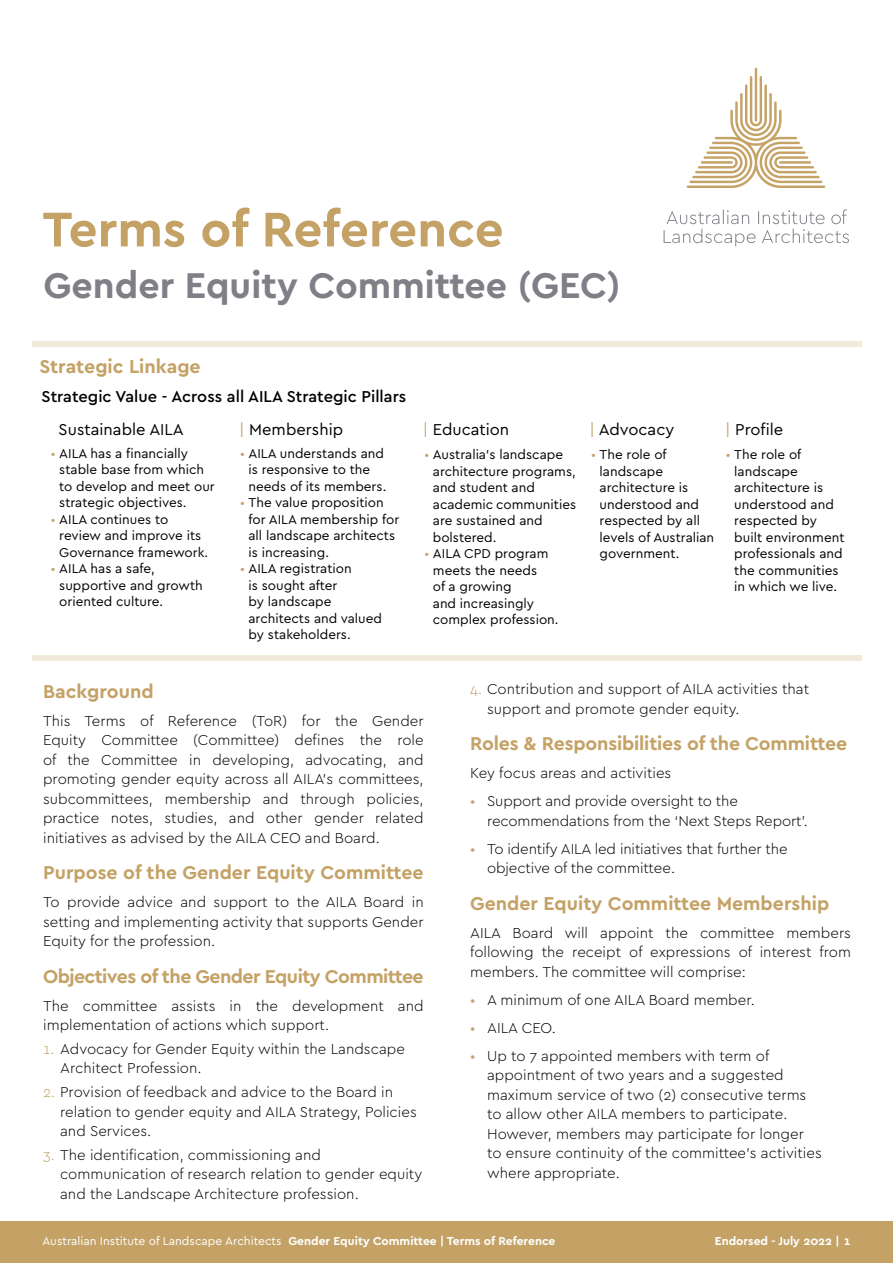
<style>
.page{position:relative;width:893px;height:1263px;background:#fff}
.page>*{position:absolute;margin:0;border:0;box-sizing:border-box;transform-origin:0 0}
.t1{font:700 51px "Cera Pro";color:#c4a266}
.t2{font:700 37.5px "Cera Pro";color:#7f8087}
.t3{font:700 19.5px "Cera Pro";letter-spacing:-.01em;color:#c4a266}
.t4{font:700 19.5px "Cera Pro";letter-spacing:-.03em;color:#c4a266}
.t5{font:16.5px "Cera Pro";color:#000}
.t6{font:500 16.5px "Cera Pro";color:#000}
.t7{font:300 15px/19.5px "Cera Pro";color:#000}
.t8{font:13.5px/16.5px "Cera Pro";color:#000}
.t9{font:12px "Cera Pro";color:#fff}
.t10{font:700 12px "Cera Pro";color:#fff}
.s1{color:#c4a266}
.s2{font-weight:300;color:#c4a266}
.s3{font-weight:700}
</style>
<div class="page">
<div style="left:0;top:1221px;width:893px;height:42px;background:#c4a266"></div>
<svg style="left:686px;top:68px;width:139px;height:120px"></svg>
<svg style="left:664px;top:209px;width:185px;height:37px"></svg>
<div style="left:32px;top:656px;width:829px;height:5px;background:#f1e9db"></div>
<div style="left:32px;top:341px;width:829px;height:5px;background:#f1e9db"></div>
<h1 class="t1" style="left:43px;top:195px;width:463px">Terms of Reference</h1>
<h2 class="t2" style="left:44px;top:260px;width:578px">Gender Equity Committee (GEC)</h2>
<h3 class="t3" style="left:39px;top:354px;width:163px">Strategic Linkage</h3>
<p class="t6" style="left:42px;top:386px;width:366px">Strategic Value - Across all AILA Strategic Pillars</p>
<p class="t5" style="left:59px;top:418px;width:127px">Sustainable AILA</p>
<p class="t5" style="left:239px;top:418px;width:106px"><span class="s1">|</span> Membership</p>
<p class="t5" style="left:423px;top:418px;width:88px"><span class="s1">|</span> Education</p>
<p class="t5" style="left:589px;top:418px;width:86px"><span class="s1">|</span> Advocacy</p>
<p class="t5" style="left:725px;top:418px;width:60px"><span class="s1">|</span> Profile</p>
<p class="t8" style="left:59px;top:445px;width:157px;text-indent:-9px"><span class="s2">•</span> AILA has a financially stable base from which to develop and meet our strategic objectives.</p>
<p class="t8" style="left:59px;top:511px;width:150px;text-indent:-9px"><span class="s2">•</span> AILA continues to review and improve its<br>Governance framework.</p>
<p class="t8" style="left:59px;top:560px;width:145px;text-indent:-9px"><span class="s2">•</span> AILA has a safe, supportive and growth oriented culture.</p>
<p class="t8" style="left:249px;top:444px;width:139px;text-indent:-9px"><span class="s2">•</span> AILA understands and is responsive to the needs of its members.</p>
<p class="t8" style="left:249px;top:494px;width:152px;text-indent:-9px"><span class="s2">•</span> The value proposition for AILA membership for all landscape architects is increasing.</p>
<p class="t8" style="left:249px;top:560px;width:135px;text-indent:-9px"><span class="s2">•</span> AILA registration<br>is sought after<br>by landscape architects and valued by stakeholders.</p>
<p class="t8" style="left:600px;top:446px;width:116px;text-indent:-9px"><span class="s2">•</span> The role of landscape architecture is understood and respected by all levels of Australian government.</p>
<p class="t8" style="left:734px;top:446px;width:112px;text-indent:-9px"><span class="s2">•</span> The role of landscape architecture is understood and respected by built environment professionals and the communities in which we live.</p>
<p class="t8" style="left:433px;top:446px;width:145px;text-indent:-9px"><span class="s2">•</span> Australia’s landscape architecture programs, and student and academic communities are sustained and bolstered.</p>
<p class="t8" style="left:433px;top:545px;width:127px;text-indent:-9px"><span class="s2">•</span> AILA CPD program meets the needs<br>of a growing<br>and increasingly complex profession.</p>
<h3 class="t3" style="left:43px;top:678px;width:112px">Background</h3>
<p class="t7" style="left:43px;top:710px;width:382px;text-align:justify">This Terms of Reference (ToR) for the Gender Equity Committee (Committee) defines the role of the Committee in developing, advocating, and promoting gender equity across all AILA’s committees, subcommittees, membership and through policies, practice notes, studies, and other gender related initiatives as advised by the AILA CEO and Board.</p>
<h3 class="t3" style="left:43px;top:860px;width:382px">Purpose of the Gender Equity Committee</h3>
<p class="t7" style="left:43px;top:892px;width:382px;text-align:justify">To provide advice and support to the AILA Board in setting and implementing activity that supports Gender Equity for the profession.</p>
<h3 class="t4" style="left:43px;top:963px;width:382px">Objectives of the Gender Equity Committee</h3>
<p class="t7" style="left:43px;top:995px;width:382px">The committee assists in the development and implementation of actions which support.</p>
<p class="t7" style="left:60px;top:1038px;width:346px;text-indent:-17px"><span class="s1">1.</span> Advocacy for Gender Equity within the Landscape<br>Architect Profession.</p>
<p class="t7" style="left:60px;top:1082px;width:358px;text-indent:-17px"><span class="s1">2.</span> Provision of feedback and advice to the Board in relation to gender equity and AILA Strategy, Policies and Services.</p>
<p class="t7" style="left:60px;top:1144px;width:364px;text-indent:-17px"><span class="s1">3.</span> The identification, commissioning and communication of research relation to gender equity and the Landscape Architecture profession.</p>
<p class="t7" style="left:487px;top:679px;width:324px;text-indent:-17px"><span class="s1">4.</span> Contribution and support of AILA activities that support and promote gender equity.</p>
<h3 class="t3" style="left:470px;top:730px;width:378px">Roles &amp; Responsibilities of the Committee</h3>
<p class="t7" style="left:470px;top:763px;width:203px">Key focus areas and activities</p>
<p class="t7" style="left:487px;top:791px;width:322px;text-indent:-17px"><span class="s1">•</span> Support and provide oversight to the recommendations from the ‘Next Steps Report’.</p>
<p class="t7" style="left:487px;top:838px;width:302px;text-indent:-17px"><span class="s1">•</span> To identify AILA led initiatives that further the objective of the committee.</p>
<h3 class="t3" style="left:470px;top:890px;width:361px">Gender Equity Committee Membership</h3>
<p class="t7" style="left:470px;top:922px;width:382px;text-align:justify">AILA Board will appoint the committee members following the receipt of expressions of interest from members. The committee will comprise:</p>
<p class="t7" style="left:470px;top:989px;width:286px"><span class="s1">•</span> A minimum of one AILA Board member.</p>
<p class="t7" style="left:470px;top:1017px;width:87px"><span class="s1">•</span> AILA CEO.</p>
<p class="t7" style="left:487px;top:1045px;width:336px;text-indent:-17px"><span class="s1">•</span> Up to 7 appointed members with term of appointment of two years and a suggested maximum service of two (2) consecutive terms to allow other AILA members to participate.<br>However, members may participate for longer to ensure continuity of the committee’s activities where appropriate.</p>
<p class="t9" style="left:43px;top:1233px;width:514px">Australian Institute of Landscape Architects <span class="s3">Gender Equity Committee | Terms of Reference</span></p>
<p class="t10" style="left:715px;top:1233px;width:137px">Endorsed - July 2022 | 1</p>
</div>
